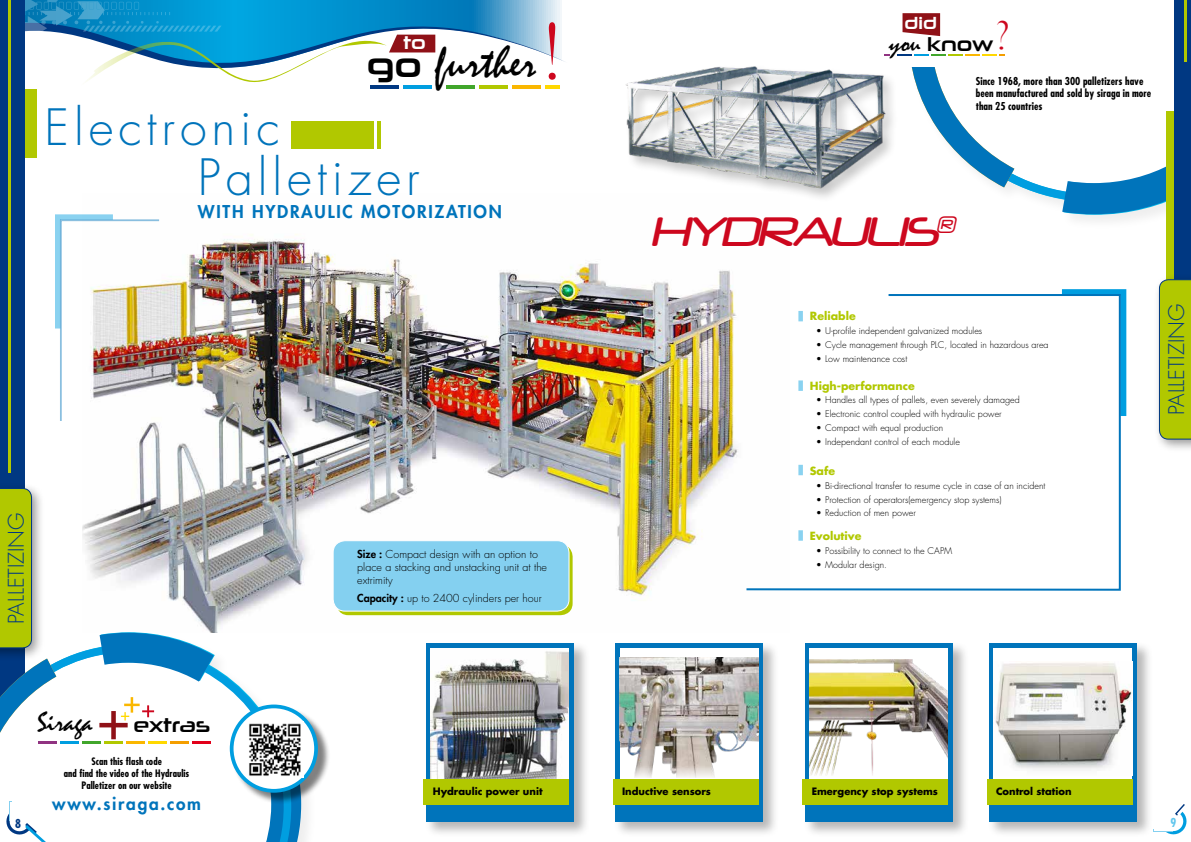
<style>
.page{position:relative;width:1191px;height:842px;background:#fff}
.page>*{position:absolute;margin:0;border:0;box-sizing:border-box;transform-origin:0 0}
.t1{font:300 48.7px "Futura Std";letter-spacing:.1em;color:#0074bb}
.t2{font:46.4px "Mistral";color:#000}
.t3{font:italic 39px "Neuropol";color:#cd071e}
.t4{font:28.1px "Mistral";color:#000}
.t5{font:300 21px "Futura Std";color:#003882}
.t6{font:19.7px "Neuropolitical Rg";color:#000}
.t7{font:19.3px "Neuropolitical Rg";color:#000}
.t8{font:18.2px "Neuropolitical Rg";color:#fff}
.t9{font:800 17.2px "Futura Std";letter-spacing:.1em;color:#0074bb}
.t10{font:16.9px "Neuropolitical Rg";color:#fff}
.t11{font:700 condensed 12px "Futura Std";color:#62c6ed}
.t12{font:700 condensed 12px "Futura Std";color:#003882}
.t13{font:700 11px "Futura Std";color:#b1c800}
.t14{font:300 10.7px/12.9px "Futura Std";color:#000}
.t15{font:700 condensed 10.6px/12.7px "Futura Std";color:#000}
.t16{font:700 condensed 10px/12px "Futura Std";color:#000;text-align:center}
.t17{font:700 9.9px "Futura Std";color:#000}
.t18{font:300 9px "Futura Std";color:#000}
.s1{font-family:"Neuropolitical Rg";font-size:33.9px}
.s2{font-family:"Perpetua Titling";font-weight:300;font-size:79px;color:#cd071e}
.s3{font-weight:800}
.s4{font-family:"Mistral";font-size:26.4px}
.s5{font-family:"Perpetua Titling";font-weight:300;font-size:40.4px;color:#cd071e}
</style>
<div class="page">
<div style="left:0;top:89px;width:36px;height:69px;background:#b1c800"></div>
<div style="left:291px;top:121px;width:82px;height:28px;background:#b1c800"></div>
<hr style="left:378px;top:121px;width:3px;height:28px;background:#b1c800">
<div style="left:1166px;top:112px;width:25px;height:309px;background:#b1c800"></div>
<div style="left:1174px;top:0;width:17px;height:294px;background:#003882"></div>
<div style="left:0;top:0;width:25px;height:488px;background:#003882"></div>
<div style="left:0;top:483px;width:45px;height:178px;background:#000;opacity:.4"></div>
<hr style="left:8px;top:0;width:3px;height:472px;background:#b1c800">
<div style="left:1153px;top:274px;width:38px;height:179px;background:#000;opacity:.4"></div>
<svg style="left:1159px;top:279px;width:32px;height:160px"></svg>
<img style="left:139px;top:234px;width:599px;height:382px">
<svg style="left:1061px;top:289px;width:66px;height:127px"></svg>
<svg style="left:55px;top:214px;width:105px;height:208px"></svg>
<svg style="left:746px;top:293px;width:375px;height:298px"></svg>
<div style="left:424px;top:641px;width:165px;height:196px;background:#000;opacity:.29"></div>
<div style="left:426px;top:643px;width:148px;height:179px;background:#0074bb"></div>
<div style="left:613px;top:641px;width:166px;height:196px;background:#000;opacity:.29"></div>
<div style="left:615px;top:643px;width:148px;height:179px;background:#0074bb"></div>
<div style="left:803px;top:641px;width:165px;height:196px;background:#000;opacity:.29"></div>
<div style="left:805px;top:643px;width:148px;height:179px;background:#0074bb"></div>
<div style="left:987px;top:641px;width:166px;height:196px;background:#000;opacity:.29"></div>
<div style="left:989px;top:643px;width:148px;height:179px;background:#0074bb"></div>
<img style="left:430px;top:648px;width:139px;height:131px">
<div style="left:620px;top:648px;width:138px;height:138px;background:#fff"></div>
<img style="left:620px;top:657px;width:138px;height:120px">
<div style="left:809px;top:648px;width:138px;height:138px;background:#fff"></div>
<img style="left:809px;top:659px;width:138px;height:116px">
<div style="left:993px;top:648px;width:139px;height:138px;background:#fff"></div>
<img style="left:995px;top:663px;width:137px;height:107px">
<div style="left:424px;top:779px;width:145px;height:26px;background:#b1c800"></div>
<div style="left:613px;top:779px;width:145px;height:26px;background:#b1c800"></div>
<div style="left:802px;top:779px;width:145px;height:26px;background:#b1c800"></div>
<div style="left:987px;top:779px;width:145px;height:26px;background:#b1c800"></div>
<hr style="left:1153px;top:829px;width:19px;height:3px;background:#84d0f0">
<svg style="left:1166px;top:804px;width:21px;height:30px"></svg>
<hr style="left:1154px;top:828px;width:20px;height:3px;background:#fff">
<div style="left:0;top:630px;width:317px;height:212px;background:#000;opacity:.07"></div>
<img style="left:625px;top:54px;width:268px;height:138px">
<div style="left:231px;top:706px;width:99px;height:99px;background:#000;opacity:.5"></div>
<svg style="left:232px;top:706px;width:84px;height:85px"></svg>
<img style="left:301px;top:721px;width:2px;height:56px">
<svg style="left:897px;top:0;width:290px;height:215px"></svg>
<svg style="left:25px;top:0;width:540px;height:101px"></svg>
<hr style="left:403px;top:85px;width:28px;height:3px;background:#009ee0">
<hr style="left:447px;top:85px;width:28px;height:3px;background:#41a62b">
<hr style="left:479px;top:85px;width:28px;height:3px;background:#b1c800">
<hr style="left:512px;top:85px;width:28px;height:3px;background:#fab700">
<hr style="left:545px;top:85px;width:15px;height:3px;background:#ffd800">
<svg style="left:0;top:488px;width:301px;height:354px"></svg>
<hr style="left:10px;top:803px;width:3px;height:19px;background:#fff">
<div style="left:336px;top:545px;width:236px;height:70px;background:#b1c800;border-radius:12px"></div>
<div style="left:333px;top:541px;width:236px;height:70px;background:#84d0f0;border-radius:12px"></div>
<div style="left:333px;top:540px;width:236px;height:72px;border:1px solid #fff;border-radius:12px"></div>
<h1 class="t1" style="left:45px;top:98px;width:237px">Electronic</h1>
<h2 class="t2" style="left:367px;top:34px;width:193px"><span class="s1">go</span> further <span class="s2">!</span></h2>
<h3 class="t8" style="left:403px;top:32px;width:24px">to</h3>
<h1 class="t1" style="left:198px;top:148px;width:223px">Palletizer</h1>
<h3 class="t9" style="left:198px;top:201px;width:305px">WITH HYDRAULIC MOTORIZATION</h3>
<h3 class="t5" style="left:4px;top:624px;width:113px;rotate:-90deg">PALLETIZING</h3>
<p class="t14" style="left:357px;top:548px;width:191px"><span class="s3">Size :</span> Compact design with an option to place a stacking and unstacking unit at the extrimity</p>
<p class="t14" style="left:357px;top:592px;width:186px"><span class="s3">Capacity :</span> up to 2400 cylinders per hour</p>
<h3 class="t10" style="left:904px;top:13px;width:34px">did</h3>
<h3 class="t7" style="left:889px;top:32px;width:121px"><span class="s4">you</span> know <span class="s5">?</span></h3>
<p class="t15" style="left:975px;top:75px;width:177px">Since 1968, more than 300 palletizers have been manufactured and sold by siraga in more than 25 countries</p>
<h3 class="t3" style="left:650px;top:207px;width:312px">HYDRAULIS<sup>®</sup></h3>
<p class="t13" style="left:810px;top:309px;width:47px">Reliable</p>
<p class="t18" style="left:816px;top:325px;width:168px">• U-profile independent galvanized modules</p>
<p class="t18" style="left:816px;top:339px;width:234px">• Cycle management through PLC, located in hazardous area</p>
<p class="t18" style="left:816px;top:353px;width:93px">• Low maintenance cost</p>
<p class="t13" style="left:810px;top:378px;width:106px">High-performance</p>
<p class="t18" style="left:816px;top:395px;width:205px">• Handles all types of pallets, even severely damaged</p>
<p class="t18" style="left:816px;top:408px;width:187px">• Electronic control coupled with hydraulic power</p>
<p class="t18" style="left:816px;top:422px;width:129px">• Compact with equal production</p>
<p class="t18" style="left:816px;top:436px;width:145px">• Independant control of each module</p>
<p class="t13" style="left:810px;top:463px;width:27px">Safe</p>
<p class="t18" style="left:816px;top:480px;width:231px">• Bi-directional transfer to resume cycle in case of an incident</p>
<p class="t18" style="left:816px;top:494px;width:187px">• Protection of operators(emergency stop systems)</p>
<p class="t18" style="left:816px;top:508px;width:101px">• Reduction of men power</p>
<p class="t13" style="left:810px;top:529px;width:53px">Evolutive</p>
<p class="t18" style="left:816px;top:545px;width:138px">• Possibility to connect to the CAPM</p>
<p class="t18" style="left:816px;top:559px;width:73px">• Modular design.</p>
<h3 class="t5" style="left:1163px;top:415px;width:113px;rotate:-90deg">PALLETIZING</h3>
<h3 class="t12" style="left:15px;top:816px;width:7px">8</h3>
<h3 class="t4" style="left:37px;top:705px;width:57px">Siraga</h3>
<h3 class="t6" style="left:133px;top:712px;width:78px">extras</h3>
<p class="t16" style="left:64px;top:755px;width:127px">Scan this flash code<br>and find the video of the Hydraulis<br>Palletizer on our website</p>
<h3 class="t9" style="left:52px;top:792px;width:150px">www.siraga.com</h3>
<p class="t17" style="left:433px;top:785px;width:111px">Hydraulic power unit</p>
<p class="t17" style="left:622px;top:785px;width:90px">Inductive sensors</p>
<p class="t17" style="left:811px;top:785px;width:128px">Emergency stop systems</p>
<p class="t17" style="left:996px;top:785px;width:77px">Control station</p>
<h3 class="t11" style="left:1170px;top:815px;width:7px">9</h3>
</div>
